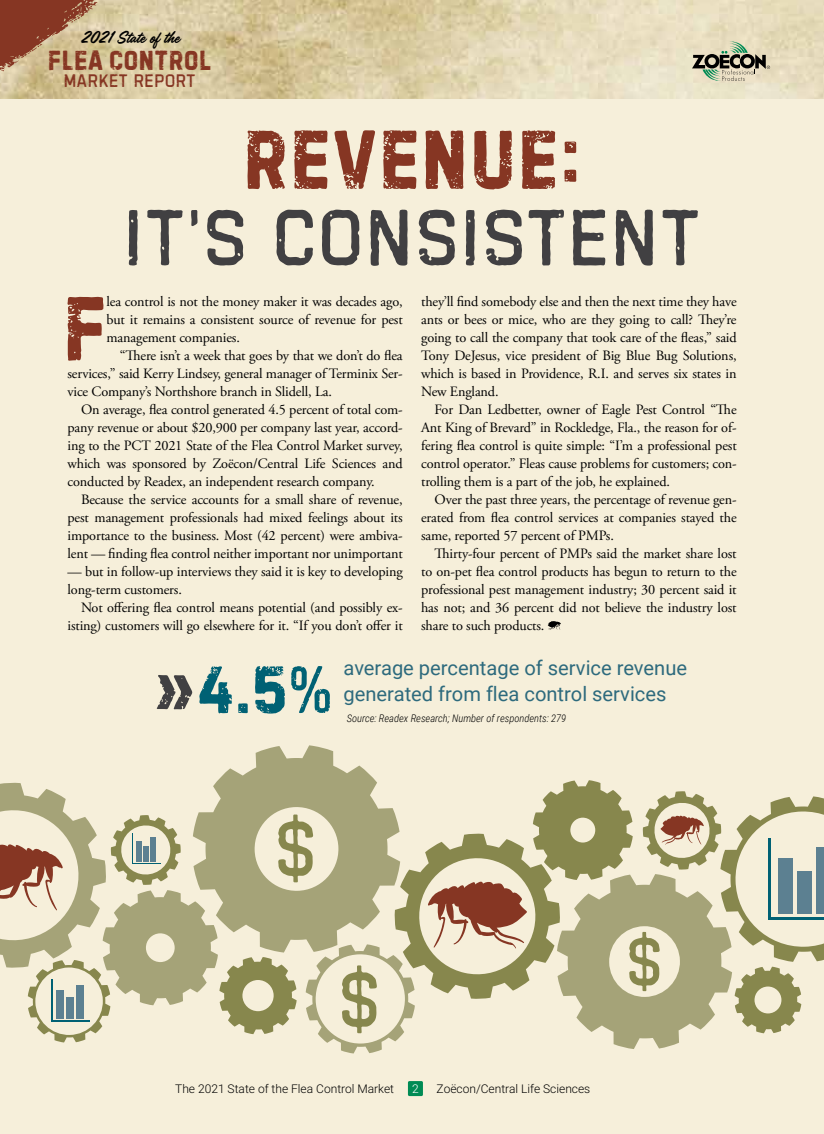
<style>
.page{position:relative;width:824px;height:1134px;background:#fff}
.page>*{position:absolute;margin:0;border:0;box-sizing:border-box;transform-origin:0 0}
.t1{font:96.75px "Handelson Six";color:#863623}
.t2{font:90px "Handelson Five";color:#414042}
.t3{font:90px "Handelson Six";color:#863623}
.t4{font:72.15px "Handelson Six";color:#006174}
.t5{font:29.7px "Handelson Six";color:#863623}
.t6{font:20.55px "Handelson Five";color:#863623}
.t7{font:20.1px "Roboto";color:#2d6a7d}
.t8{font:19.2px "Handelson One";color:#000}
.t9{font:14.25px/18px "Adobe Garamond Pro";letter-spacing:-.01em;color:#000;text-align:justify}
.t10{font:300 12px "Roboto";color:#000}
.t11{font:300 12px "Roboto";color:#fff}
.t12{font:italic 300 10.5px "Roboto Condensed";color:#000}
</style>
<div class="page">
<div style="left:0;top:86px;width:824px;height:1048px;background:#f6efda"></div>
<img style="left:159px;top:0;width:665px;height:98px">
<div style="left:408px;top:1081px;width:15px;height:15px;background:#008b54;border-radius:2px"></div>
<svg style="left:692px;top:40px;width:78px;height:42px"></svg>
<svg style="left:0;top:0;width:159px;height:99px"></svg>
<svg style="left:218px;top:745px;width:157px;height:35px;fill:#a5a378"></svg>
<svg style="left:157px;top:675px;width:35px;height:34px"></svg>
<svg style="left:0;top:780px;width:824px;height:274px"></svg>
<hr style="left:133px;top:833px;width:1px;height:30px;background:#006174">
<div style="left:150px;top:837px;width:6px;height:25px;background:#5c8091"></div>
<div style="left:778px;top:858px;width:15px;height:55px;background:#5c8091"></div>
<div style="left:797px;top:871px;width:15px;height:42px;background:#5c8091"></div>
<hr style="left:768px;top:917px;width:56px;height:2px;background:#006174">
<hr style="left:768px;top:838px;width:2px;height:80px;background:#006174">
<div style="left:816px;top:847px;width:8px;height:66px;background:#5c8091"></div>
<svg style="left:547px;top:621px;width:14px;height:9px"></svg>
<h3 class="t8" style="left:80px;top:27px;width:100px">2021 State of the</h3>
<h3 class="t5" style="left:47px;top:43px;width:166px">FLEA CONTROL</h3>
<h3 class="t6" style="left:63px;top:70px;width:134px">MARKET REPORT</h3>
<h2 class="t3" style="left:242px;top:107px;width:341px">REVENUE:</h2>
<h2 class="t2" style="left:123px;top:190px;width:573px">IT’S CONSISTENT</h2>
<p class="t9" style="left:421px;top:293px;width:317px">they’ll find somebody else and then the next time they have ants or bees or mice, who are they going to call? They’re going to call the company that took care of the fleas,” said Tony DeJesus, vice president of Big Blue Bug Solutions, which is based in Providence, R.I. and serves six states in New England.</p>
<p class="t9" style="left:421px;top:401px;width:317px;text-indent:13px">For Dan Ledbetter, owner of Eagle Pest Control “The Ant King of Brevard” in Rockledge, Fla., the reason for of&shy;fering flea control is quite simple: “I’m a professional pest control operator.” Fleas cause problems for customers; con&shy;trolling them is a part of the job, he explained.</p>
<p class="t9" style="left:421px;top:491px;width:317px;text-indent:13px">Over the past three years, the percentage of revenue gen&shy;erated from flea control services at companies stayed the same, reported 57 percent of PMPs.</p>
<p class="t9" style="left:421px;top:545px;width:317px;text-indent:13px">Thirty-four percent of PMPs said the market share lost to on-pet flea control products has begun to return to the professional pest management industry; 30 percent said it has not; and 36 percent did not believe the industry lost share to such products.</p>
<h3 class="t7" style="left:343px;top:654px;width:345px">average percentage of service revenue</h3>
<h1 class="t1" style="left:62px;top:272px;width:47px">F</h1>
<p class="t9" style="left:106px;top:293px;width:298px">lea control is not the money maker it was decades ago, but it remains a consistent source of revenue for pest management companies.</p>
<p class="t9" style="left:67px;top:347px;width:337px;text-indent:52px">“There isn’t a week that goes by that we don’t do flea services,” said Kerry Lindsey, general manager of Terminix Ser&shy;vice Company’s Northshore branch in Slidell, La.</p>
<p class="t9" style="left:67px;top:401px;width:337px;text-indent:13px">On average, flea control generated 4.5 percent of total com&shy;pany revenue or about $20,900 per company last year, accord&shy;ing to the PCT 2021 State of the Flea Control Market survey, which was sponsored by Zoëcon/Central Life Sciences and conducted by Readex, an independent research company.</p>
<p class="t9" style="left:67px;top:491px;width:337px;text-indent:13px">Because the service accounts for a small share of revenue, pest management professionals had mixed feelings about its importance to the business. Most (42 percent) were ambiva&shy;lent — finding flea control neither important nor unimportant</p>
<p class="t9" style="left:67px;top:563px;width:337px">— but in follow-up interviews they said it is key to developing long-term customers.</p>
<p class="t9" style="left:67px;top:599px;width:337px;text-align:right">Not offering flea control means potential (and possibly ex&shy;isting) customers will go elsewhere for it. “If you don’t offer it</p>
<h3 class="t4" style="left:197px;top:647px;width:138px">4.5%</h3>
<h3 class="t7" style="left:343px;top:679px;width:324px">generated from flea control services</h3>
<p class="t12" style="left:347px;top:711px;width:221px">Source: Readex Research; Number of respondents: 279</p>
<p class="t10" style="left:175px;top:1080px;width:220px">The 2021 State of the Flea Control Market</p>
<p class="t11" style="left:412px;top:1080px;width:8px">2</p>
<p class="t10" style="left:436px;top:1080px;width:155px">Zoëcon/Central Life Sciences</p>
</div>
